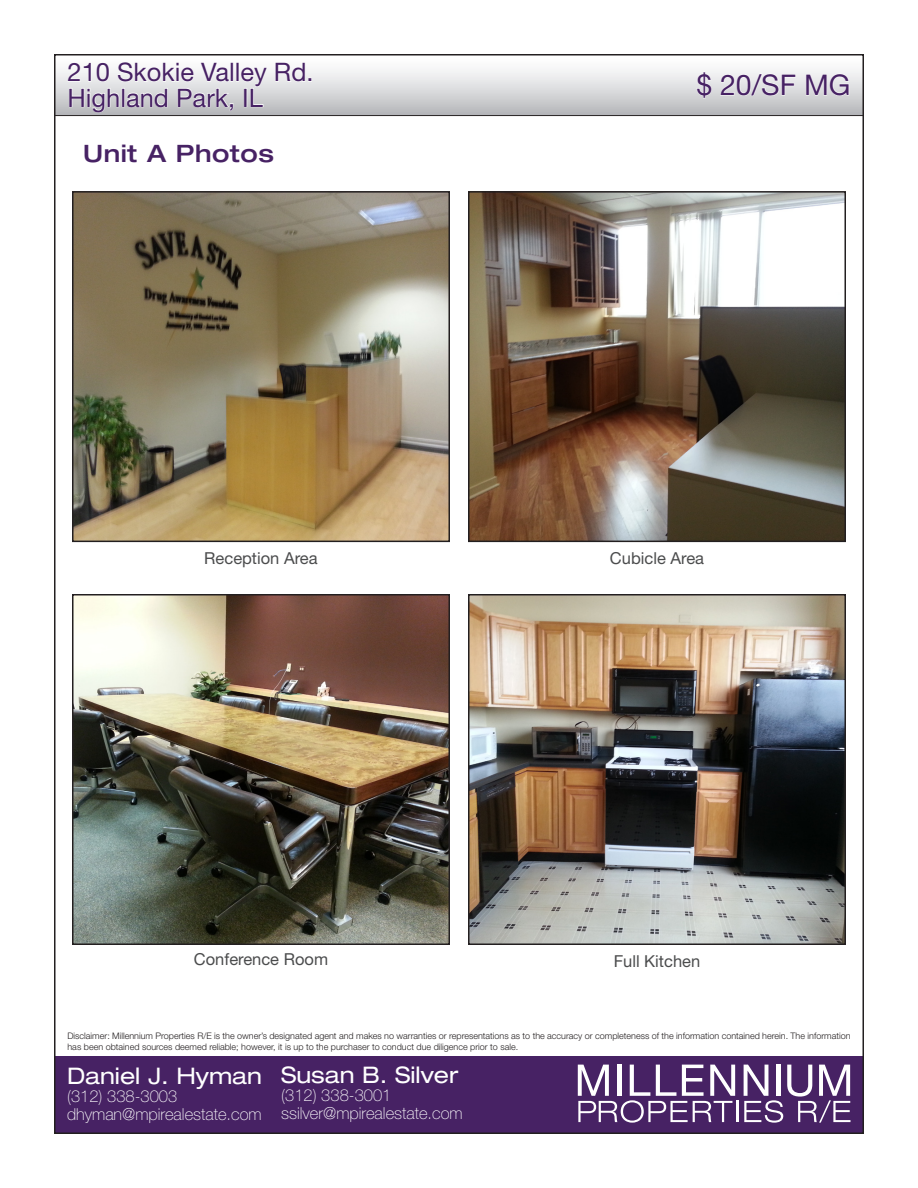
<style>
.page{position:relative;width:918px;height:1188px;background:#fff}
.page>*{position:absolute;margin:0;border:0;box-sizing:border-box;transform-origin:0 0}
.t1{font:28.5px "Helvetica Neue LT Std";color:#472264}
.t2{font:25.5px/25.5px "Helvetica Neue LT Std";color:#472264}
.Section_Header{font:500 expanded 24px "Helvetica Neue LT Std";letter-spacing:.025em;color:#472264}
.t3{font:expanded 22.8px "Helvetica Neue LT Std";color:#fff}
.t4{font:100 16.5px/17.9px "Helvetica Neue LT Std";color:#fff}
.t5{font:16.5px "Helvetica Neue LT Std";color:#4b4c4d}
.t6{font:300 9px/10.8px "Helvetica Neue LT Std";color:#231f20}
</style>
<div class="page">
<svg style="left:57px;top:70px;width:804px;height:45px;background:#d3d4d6"></svg>
<div style="left:54px;top:1056px;width:810px;height:78px;background:#472264"></div>
<div style="left:236px;top:62px;width:3px;height:20px;border:1px solid #fff"></div>
<svg style="left:275px;top:70px;width:37px;height:12px"></svg>
<svg style="left:67px;top:70px;width:167px;height:43px"></svg>
<svg style="left:240px;top:70px;width:28px;height:38px"></svg>
<svg style="left:696px;top:71px;width:16px;height:28px"></svg>
<svg style="left:720px;top:73px;width:76px;height:24px"></svg>
<svg style="left:805px;top:72px;width:45px;height:24px"></svg>
<hr style="left:54px;top:115px;width:810px;height:1px;background:#231f20">
<hr style="left:736px;top:1101px;width:3px;height:21px;background:#fff">
<svg style="left:578px;top:1065px;width:157px;height:58px"></svg>
<svg style="left:744px;top:1065px;width:107px;height:58px"></svg>
<img style="left:75px;top:194px;width:372px;height:345px">
<div style="left:72px;top:191px;width:378px;height:351px;border:2px solid #231f20"></div>
<img style="left:75px;top:597px;width:372px;height:345px">
<div style="left:72px;top:594px;width:378px;height:351px;border:2px solid #231f20"></div>
<img style="left:471px;top:194px;width:372px;height:345px">
<div style="left:468px;top:191px;width:378px;height:351px;border:2px solid #231f20"></div>
<img style="left:471px;top:597px;width:372px;height:345px">
<div style="left:468px;top:594px;width:378px;height:351px;border:2px solid #231f20"></div>
<h2 class="t2" style="left:68px;top:59px;width:248px">210 Skokie Valley Rd.<br>Highland Park, IL</h2>
<h1 class="t1" style="left:696px;top:68px;width:156px">$ 20/SF MG</h1>
<p class="Section_Header" style="left:83px;top:138px;width:192px">Unit A Photos</p>
<p class="t5" style="left:204px;top:549px;width:115px">Reception Area</p>
<p class="t5" style="left:610px;top:549px;width:96px">Cubicle Area</p>
<p class="t5" style="left:194px;top:949px;width:136px">Conference Room</p>
<p class="t5" style="left:614px;top:951px;width:88px">Full Kitchen</p>
<p class="t6" style="left:68px;top:1030px;width:785px">Disclaimer: Millennium Properties R/E is the owner’s designated agent and makes no warranties or representations as to the accuracy or completeness of the information contained herein. The information has been obtained sources deemed reliable; however, it is up to the purchaser to conduct due diligence prior to sale.</p>
<h3 class="t3" style="left:281px;top:1061px;width:179px">Susan B. Silver</h3>
<h3 class="t4" style="left:281px;top:1086px;width:183px">(312) 338-3001 ssilver@mpirealestate.com</h3>
<h3 class="t3" style="left:67px;top:1062px;width:196px">Daniel J. Hyman</h3>
<h3 class="t4" style="left:67px;top:1087px;width:196px">(312) 338-3003 dhyman@mpirealestate.com</h3>
</div>
